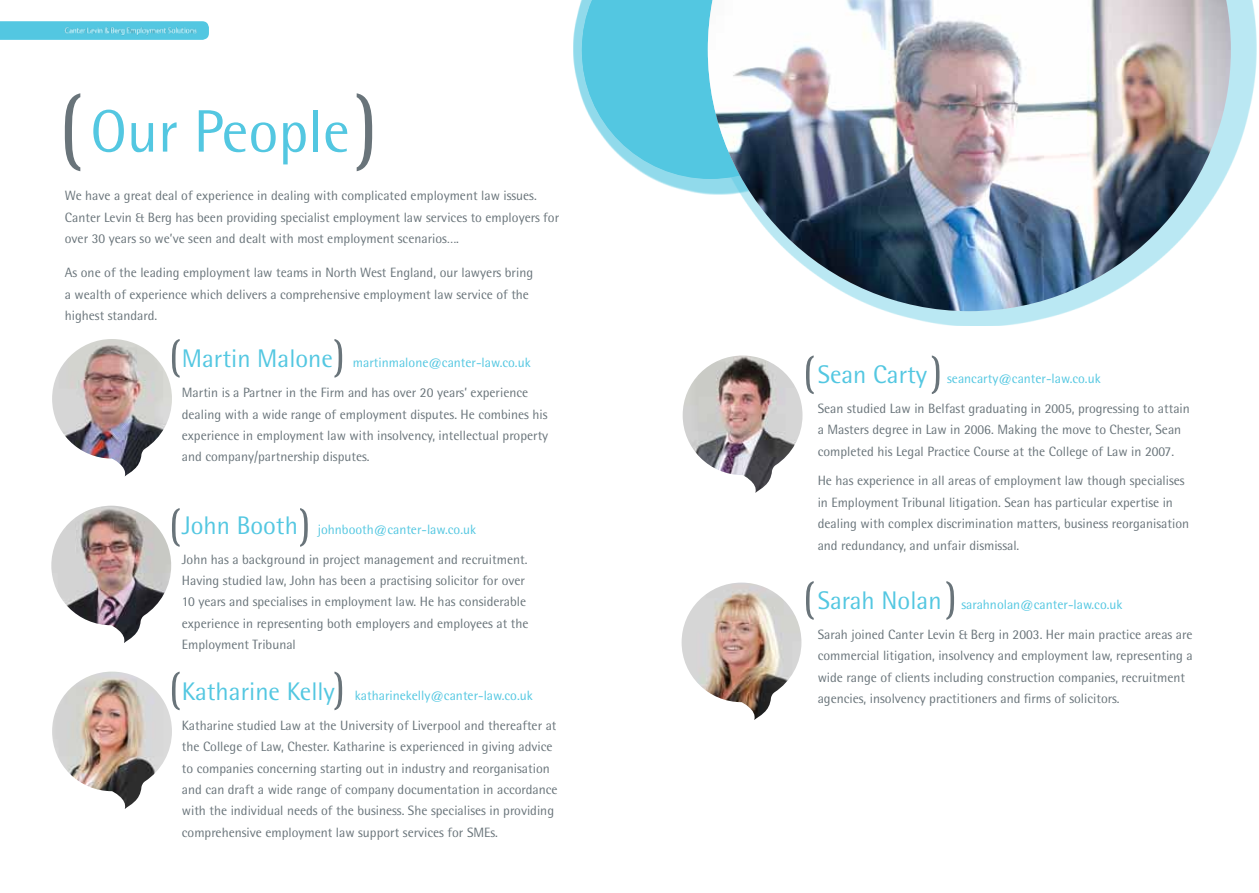
<style>
.page{position:relative;width:1259px;height:893px;background:#fff}
.page>*{position:absolute;margin:0;border:0;box-sizing:border-box;transform-origin:0 0}
.t1{font:59.85px "Agfa Rotis Semisans";color:#53c7e1}
.t2{font:13.5px/21.3px "Agfa Rotis Semisans";color:#69747a}
.t3{font:13.5px "Agfa Rotis Semisans";color:#53c7e1}
.s1{font-size:25.5px}
</style>
<div class="page">
<svg style="left:65px;top:93px;width:15px;height:78px"></svg>
<svg style="left:357px;top:93px;width:15px;height:78px"></svg>
<svg style="left:172px;top:339px;width:8px;height:39px"></svg>
<svg style="left:334px;top:339px;width:8px;height:39px"></svg>
<svg style="left:172px;top:672px;width:8px;height:38px"></svg>
<svg style="left:334px;top:672px;width:8px;height:38px"></svg>
<svg style="left:0;top:21px;width:40px;height:19px"></svg>
<img style="left:40px;top:21px;width:169px;height:19px">
<svg style="left:172px;top:508px;width:8px;height:39px"></svg>
<svg style="left:300px;top:508px;width:8px;height:39px"></svg>
<img style="left:52px;top:672px;width:120px;height:137px">
<img style="left:51px;top:506px;width:120px;height:137px">
<img style="left:52px;top:339px;width:120px;height:137px">
<div style="left:573px;top:0;width:291px;height:194px;background:#53c7e1;opacity:.4"></div>
<svg style="left:582px;top:0;width:117px;height:178px;fill:#53c7e1"></svg>
<div style="left:699px;top:0;width:557px;height:326px;background:#53c7e1;opacity:.4"></div>
<img style="left:708px;top:0;width:522px;height:311px">
<svg style="left:806px;top:355px;width:7px;height:39px"></svg>
<svg style="left:932px;top:355px;width:7px;height:39px"></svg>
<svg style="left:806px;top:581px;width:7px;height:39px"></svg>
<svg style="left:946px;top:581px;width:8px;height:39px"></svg>
<img style="left:681px;top:583px;width:120px;height:137px">
<img style="left:682px;top:355px;width:120px;height:138px">
<h1 class="t1" style="left:90px;top:96px;width:261px">Our People</h1>
<p class="t2" style="left:65px;top:185px;width:496px">We have a great deal of experience in dealing with complicated employment law issues.<br>Canter Levin &amp; Berg has been providing specialist employment law services to employers for over 30 years so we’ve seen and dealt with most employment scenarios….</p>
<p class="t2" style="left:65px;top:262px;width:470px">As one of the leading employment law teams in North West England, our lawyers bring a wealth of experience which delivers a comprehensive employment law service of the highest standard.</p>
<p class="t3" style="left:182px;top:355px;width:350px"><span class="s1">Martin Malone</span> martinmalone@canter-law.co.uk</p>
<p class="t2" style="left:182px;top:382px;width:368px">Martin is a Partner in the Firm and has over 20 years’ experience dealing with a wide range of employment disputes. He combines his experience in employment law with insolvency, intellectual property and company/partnership disputes.</p>
<p class="t3" style="left:182px;top:521px;width:296px"><span class="s1">John Booth</span> johnbooth@canter-law.co.uk</p>
<p class="t2" style="left:182px;top:548px;width:348px">John has a background in project management and recruitment.<br>Having studied law, John has been a practising solicitor for over 10 years and specialises in employment law. He has considerable experience in representing both employers and employees at the Employment Tribunal</p>
<p class="t3" style="left:182px;top:688px;width:352px"><span class="s1">Katharine Kelly</span> katharinekelly@canter-law.co.uk</p>
<p class="t2" style="left:182px;top:715px;width:377px">Katharine studied Law at the University of Liverpool and thereafter at the College of Law, Chester. Katharine is experienced in giving advice to companies concerning starting out in industry and reorganisation and can draft a wide range of company documentation in accordance with the individual needs of the business. She specialises in providing comprehensive employment law support services for SMEs.</p>
<p class="t3" style="left:817px;top:371px;width:284px"><span class="s1">Sean Carty</span> seancarty@canter-law.co.uk</p>
<p class="t2" style="left:817px;top:398px;width:374px">Sean studied Law in Belfast graduating in 2005, progressing to attain a Masters degree in Law in 2006. Making the move to Chester, Sean completed his Legal Practice Course at the College of Law in 2007.</p>
<p class="t2" style="left:817px;top:470px;width:373px">He has experience in all areas of employment law though specialises in Employment Tribunal litigation. Sean has particular expertise in dealing with complex discrimination matters, business reorganisation and redundancy, and unfair dismissal.</p>
<p class="t3" style="left:817px;top:597px;width:306px"><span class="s1">Sarah Nolan</span> sarahnolan@canter-law.co.uk</p>
<p class="t2" style="left:817px;top:624px;width:377px">Sarah joined Canter Levin &amp; Berg in 2003. Her main practice areas are commercial litigation, insolvency and employment law, representing a wide range of clients including construction companies, recruitment agencies, insolvency practitioners and firms of solicitors.</p>
</div>
